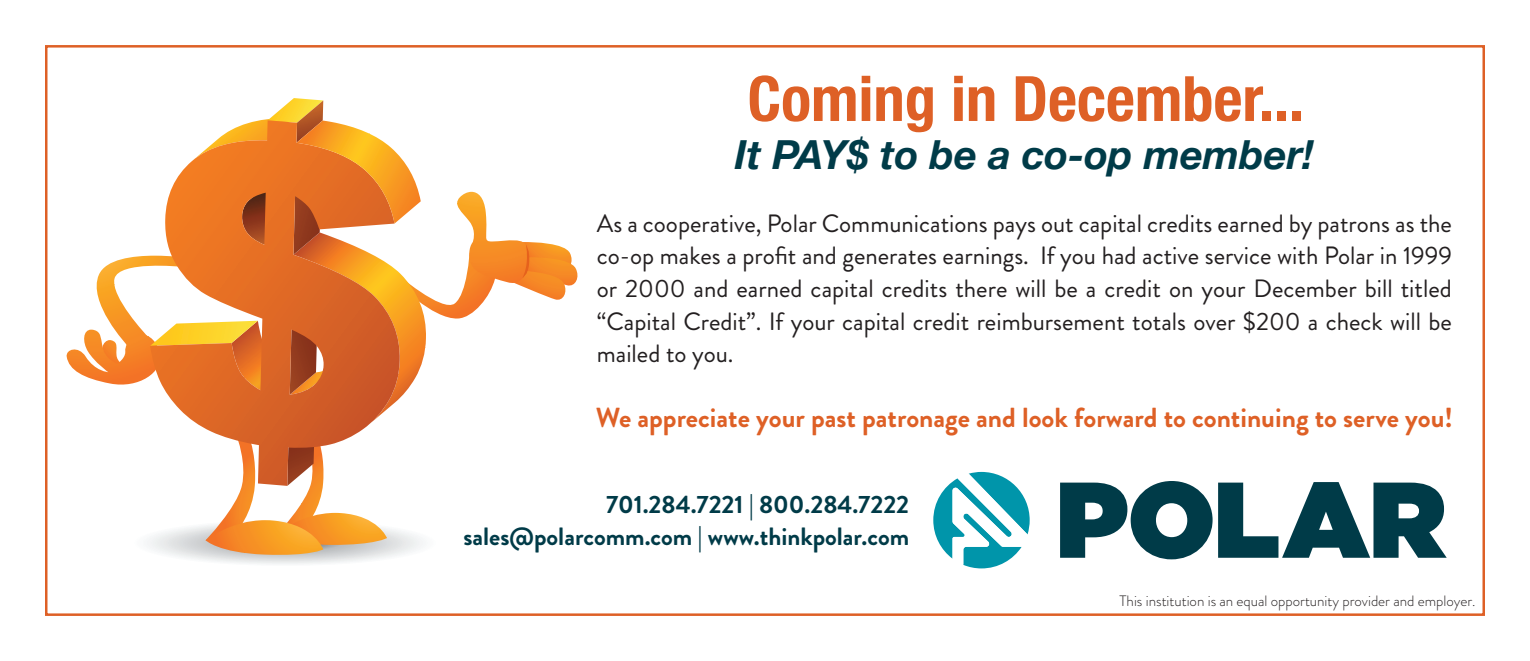
<style>
.page{position:relative;width:1530px;height:661px;background:#fff}
.page>*{position:absolute;margin:0;border:0;box-sizing:border-box;transform-origin:0 0}
.t1{font:700 condensed 62.5px "Helvetica Neue";color:#de6026}
.t2{font:italic 700 40px "Helvetica Neue";color:#003b48}
.t3{font:700 27.5px "Brandon Grotesque";color:#de6026}
.t4{font:25px/32.5px "Brandon Grotesque";color:#231f20;text-align:justify}
.t5{font:700 25px/32.5px "Brandon Grotesque";color:#003b48;text-align:right}
.t6{font:300 15px "Brandon Grotesque";color:#231f20}
</style>
<div class="page">
<svg style="left:66px;top:98px;width:512px;height:466px"></svg>
<svg style="left:1060px;top:481px;width:387px;height:78px"></svg>
<svg style="left:933px;top:471px;width:97px;height:97px"></svg>
<h1 class="t1" style="left:748px;top:47px;width:558px">Coming in December...</h1>
<h2 class="t2" style="left:735px;top:123px;width:581px">It PAY$ to be a co-op member!</h2>
<p class="t4" style="left:597px;top:207px;width:857px">As a cooperative, Polar Communications pays out capital credits earned by patrons as the co-op makes a profit and generates earnings. If you had active service with Polar in 1999 or 2000 and earned capital credits there will be a credit on your December bill titled “Capital Credit”. If your capital credit reimbursement totals over $200 a check will be mailed to you.</p>
<p class="t3" style="left:596px;top:397px;width:858px">We appreciate your past patronage and look forward to continuing to serve you!</p>
<p class="t5" style="left:463px;top:487px;width:447px">701.284.7221 | 800.284.7222 sales@polarcomm.com | www.thinkpolar.com</p>
<p class="t6" style="left:1120px;top:590px;width:357px">This institution is an equal opportunity provider and employer.</p>
</div>
